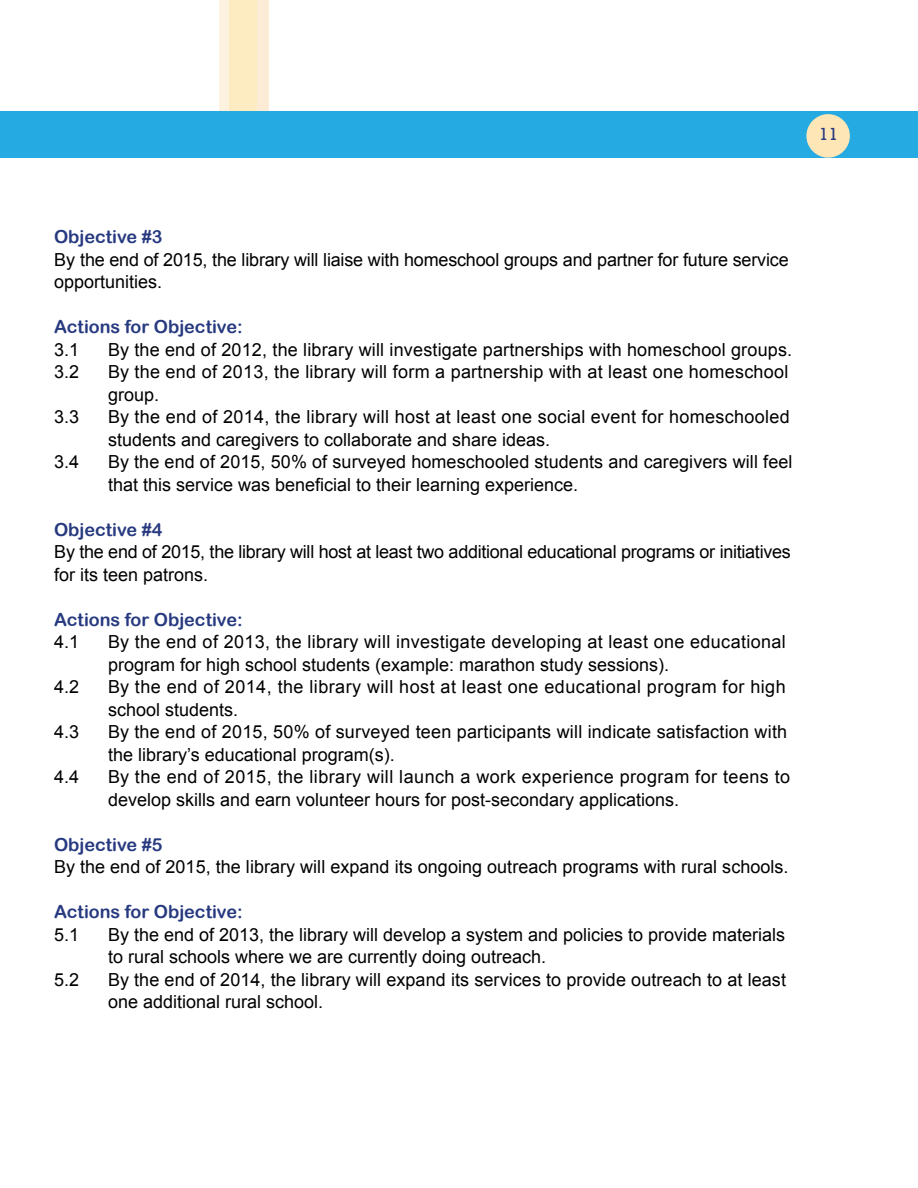
<style>
.page{position:relative;width:918px;height:1188px;background:#fff}
.page>*{position:absolute;margin:0;border:0;box-sizing:border-box;transform-origin:0 0}
.t1{font:18px/22.5px "Arial";color:#000}
.t2{font:18px/22.5px "Arial";letter-spacing:.02em;color:#000}
.t3{font:18px "Arial Rounded MT Bold";color:#273a80}
.t4{font:18px/22.5px "Arial";letter-spacing:.025em;color:#000}
.t5{font:18px "Rockwell";color:#273a80}
</style>
<div class="page">
<div style="left:220px;top:0;width:49px;height:149px;background:#fdecc1"></div>
<svg style="left:257px;top:0;width:12px;height:111px"></svg>
<svg style="left:219px;top:0;width:10px;height:111px"></svg>
<div style="left:0;top:111px;width:918px;height:47px;background:#25aae1"></div>
<div style="left:806px;top:114px;width:44px;height:44px;background:#ffe6b6;border-radius:50%"></div>
<p class="t5" style="left:819px;top:124px;width:21px">11</p>
<p class="t3" style="left:54px;top:226px;width:110px">Objective #3</p>
<p class="t1" style="left:54px;top:248px;width:736px">By the end of 2015, the library will liaise with homeschool groups and partner for future service opportunities.</p>
<p class="t3" style="left:54px;top:316px;width:190px">Actions for Objective:</p>
<p class="t1" style="left:54px;top:338px;width:27px">3.1</p>
<p class="t1" style="left:108px;top:338px;width:686px">By the end of 2012, the library will investigate partnerships with homeschool groups.</p>
<p class="t1" style="left:54px;top:361px;width:27px">3.2</p>
<p class="t1" style="left:108px;top:361px;width:682px">By the end of 2013, the library will form a partnership with at least one homeschool group.</p>
<p class="t1" style="left:54px;top:406px;width:27px">3.3</p>
<p class="t2" style="left:108px;top:406px;width:683px">By the end of 2014, the library will host at least one social event for homeschooled students and caregivers to collaborate and share ideas.</p>
<p class="t1" style="left:54px;top:451px;width:27px">3.4</p>
<p class="t1" style="left:108px;top:451px;width:686px">By the end of 2015, 50% of surveyed homeschooled students and caregivers will feel that this service was beneficial to their learning experience.</p>
<p class="t3" style="left:54px;top:519px;width:110px">Objective #4</p>
<p class="t1" style="left:54px;top:541px;width:738px">By the end of 2015, the library will host at least two additional educational programs or initiatives for its teen patrons.</p>
<p class="t3" style="left:54px;top:609px;width:190px">Actions for Objective:</p>
<p class="t1" style="left:54px;top:631px;width:27px">4.1</p>
<p class="t2" style="left:108px;top:631px;width:679px">By the end of 2013, the library will investigate developing at least one educational program for high school students (example: marathon study sessions).</p>
<p class="t1" style="left:54px;top:676px;width:27px">4.2</p>
<p class="t4" style="left:108px;top:676px;width:679px">By the end of 2014, the library will host at least one educational program for high school students.</p>
<p class="t1" style="left:54px;top:721px;width:27px">4.3</p>
<p class="t1" style="left:108px;top:721px;width:681px">By the end of 2015, 50% of surveyed teen participants will indicate satisfaction with the library’s educational program(s).</p>
<p class="t1" style="left:54px;top:766px;width:27px">4.4</p>
<p class="t1" style="left:108px;top:766px;width:684px">By the end of 2015, the library will launch a work experience program for teens to develop skills and earn volunteer hours for post-secondary applications.</p>
<p class="t3" style="left:54px;top:834px;width:110px">Objective #5</p>
<p class="t1" style="left:54px;top:856px;width:736px">By the end of 2015, the library will expand its ongoing outreach programs with rural schools.</p>
<p class="t3" style="left:54px;top:901px;width:190px">Actions for Objective:</p>
<p class="t1" style="left:54px;top:923px;width:27px">5.1</p>
<p class="t1" style="left:108px;top:923px;width:679px">By the end of 2013, the library will develop a system and policies to provide materials to rural schools where we are currently doing outreach.</p>
<p class="t1" style="left:54px;top:968px;width:27px">5.2</p>
<p class="t1" style="left:108px;top:968px;width:680px">By the end of 2014, the library will expand its services to provide outreach to at least one additional rural school.</p>
</div>
